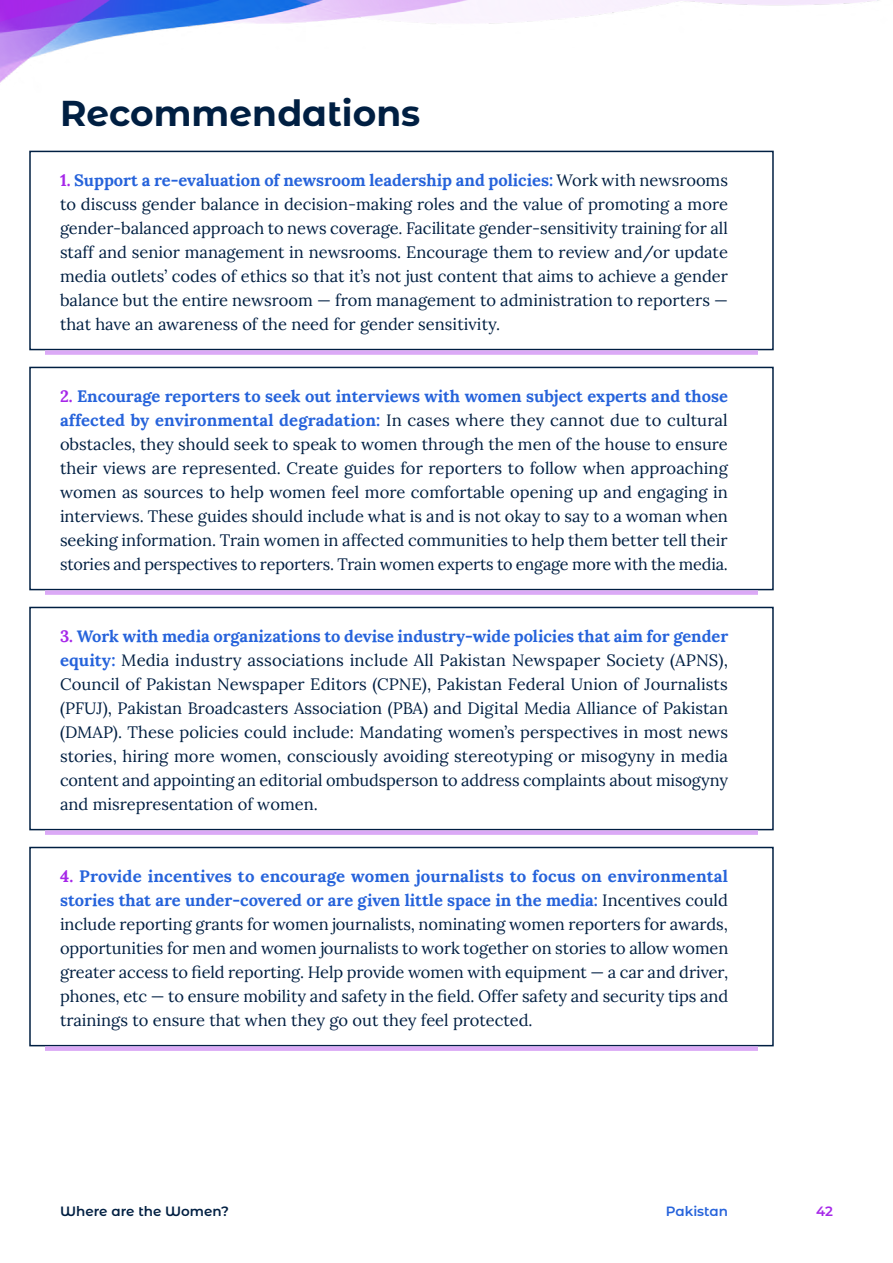
<style>
.page{position:relative;width:893px;height:1263px;background:#fff}
.page>*{position:absolute;margin:0;border:0;box-sizing:border-box;transform-origin:0 0}
.p_H2{font:700 36px "Montserrat Alternates";color:#001f42}
.boxed-8lines{font:16.5px/24px "Lora";letter-spacing:-.01em;color:#001f42;text-align:justify}
.boxed-7lines{font:16.5px/24px "Lora";color:#001f42;text-align:justify}
.t1{font:600 13.5px "Montserrat Alternates";color:#001f42}
.t2{font:600 13.5px "Montserrat Alternates";color:#2663db}
.t3{font:600 13.5px "Montserrat Alternates";color:#a627e9}
.s1{font-weight:700;color:#a627e9}
.s2{font-weight:700;color:#2663db}
</style>
<div class="page">
<img style="left:0;top:0;width:879px;height:83px">
<div style="left:29px;top:151px;width:745px;height:199px;border:2px solid #001f42"></div>
<div style="left:45px;top:350px;width:713px;height:5px;background:#dba9f6"></div>
<div style="left:29px;top:367px;width:745px;height:223px;border:2px solid #001f42"></div>
<div style="left:45px;top:590px;width:713px;height:5px;background:#dba9f6"></div>
<div style="left:29px;top:607px;width:745px;height:223px;border:2px solid #001f42"></div>
<div style="left:45px;top:830px;width:713px;height:5px;background:#dba9f6"></div>
<div style="left:29px;top:847px;width:745px;height:199px;border:2px solid #001f42"></div>
<div style="left:45px;top:1046px;width:713px;height:5px;background:#dba9f6"></div>
<p class="p_H2" style="left:60px;top:87px;width:362px">Recommendations</p>
<p class="boxed-7lines" style="left:60px;top:167px;width:669px"><span class="s1">1.</span> <span class="s2">Support a re-evaluation of newsroom leadership and policies:</span> Work with newsrooms to discuss gender balance in decision-making roles and the value of promoting a more gender-balanced approach to news coverage. Facilitate gender-sensitivity training for all staff and senior management in newsrooms. Encourage them to review and/or update media outlets’ codes of ethics so that it’s not just content that aims to achieve a gender balance but the entire newsroom — from management to administration to reporters — that have an awareness of the need for gender sensitivity.</p>
<p class="boxed-8lines" style="left:60px;top:383px;width:669px"><span class="s1">2.</span> <span class="s2">Encourage reporters to seek out interviews with women subject experts and those affected by environmental degradation:</span> In cases where they cannot due to cultural obstacles, they should seek to speak to women through the men of the house to ensure their views are represented. Create guides for reporters to follow when approaching women as sources to help women feel more comfortable opening up and engaging in interviews. These guides should include what is and is not okay to say to a woman when seeking information. Train women in affected communities to help them better tell their stories and perspectives to reporters. Train women experts to engage more with the media.</p>
<p class="boxed-8lines" style="left:60px;top:623px;width:670px"><span class="s1">3.</span> <span class="s2">Work with media organizations to devise industry-wide policies that aim for gender equity:</span> Media industry associations include All Pakistan Newspaper Society (APNS), Council of Pakistan Newspaper Editors (CPNE), Pakistan Federal Union of Journalists (PFUJ), Pakistan Broadcasters Association (PBA) and Digital Media Alliance of Pakistan (DMAP). These policies could include: Mandating women’s perspectives in most news stories, hiring more women, consciously avoiding stereotyping or misogyny in media content and appointing an editorial ombudsperson to address complaints about misogyny and misrepresentation of women.</p>
<p class="boxed-7lines" style="left:60px;top:863px;width:670px"><span class="s1">4.</span> <span class="s2">Provide incentives to encourage women journalists to focus on environmental stories that are under-covered or are given little space in the media:</span> Incentives could include reporting grants for women journalists, nominating women reporters for awards, opportunities for men and women journalists to work together on stories to allow women greater access to field reporting. Help provide women with equipment — a car and driver, phones, etc — to ensure mobility and safety in the field. Offer safety and security tips and trainings to ensure that when they go out they feel protected.</p>
<p class="t1" style="left:60px;top:1202px;width:171px">Where are the Women?</p>
<p class="t2" style="left:666px;top:1202px;width:63px">Pakistan</p>
<p class="t3" style="left:816px;top:1202px;width:18px">42</p>
</div>
